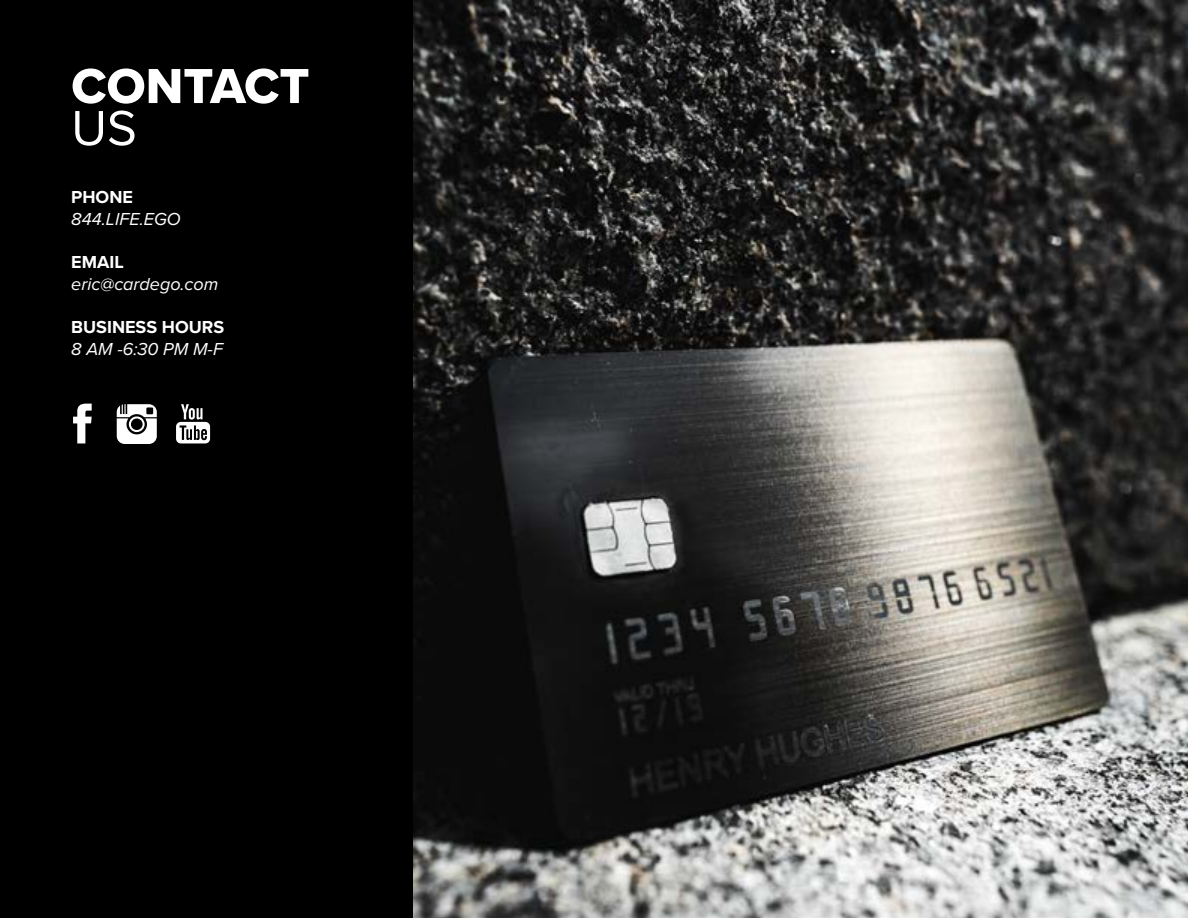
<style>
.page{position:relative;width:1188px;height:918px;background:#fff}
.page>*{position:absolute;margin:0;border:0;box-sizing:border-box;transform-origin:0 0}
.t1{font:51px "Proxima Nova Extrabld";color:#fff}
.t2{font:51px "Proxima Nova";color:#fff}
.t3{font:italic 18px "Proxima Nova";color:#fff}
.t4{font:700 18px "Proxima Nova";color:#fff}
</style>
<div class="page">
<img style="left:413px;top:0;width:775px;height:918px">
<div style="left:0;top:0;width:413px;height:918px;background:#000"></div>
<svg style="left:73px;top:404px;width:19px;height:39px"></svg>
<svg style="left:117px;top:404px;width:40px;height:40px"></svg>
<svg style="left:176px;top:404px;width:34px;height:39px"></svg>
<h1 class="t1" style="left:71px;top:56px;width:240px">CONTACT</h1>
<h1 class="t2" style="left:71px;top:98px;width:67px">US</h1>
<p class="t4" style="left:71px;top:187px;width:63px">PHONE</p>
<p class="t3" style="left:71px;top:208px;width:111px">844.LIFE.EGO</p>
<p class="t4" style="left:71px;top:251px;width:54px">EMAIL</p>
<p class="t3" style="left:71px;top:273px;width:149px">eric@cardego.com</p>
<p class="t4" style="left:71px;top:316px;width:155px">BUSINESS HOURS</p>
<p class="t3" style="left:71px;top:338px;width:153px">8 AM -6:30 PM M-F</p>
</div>
